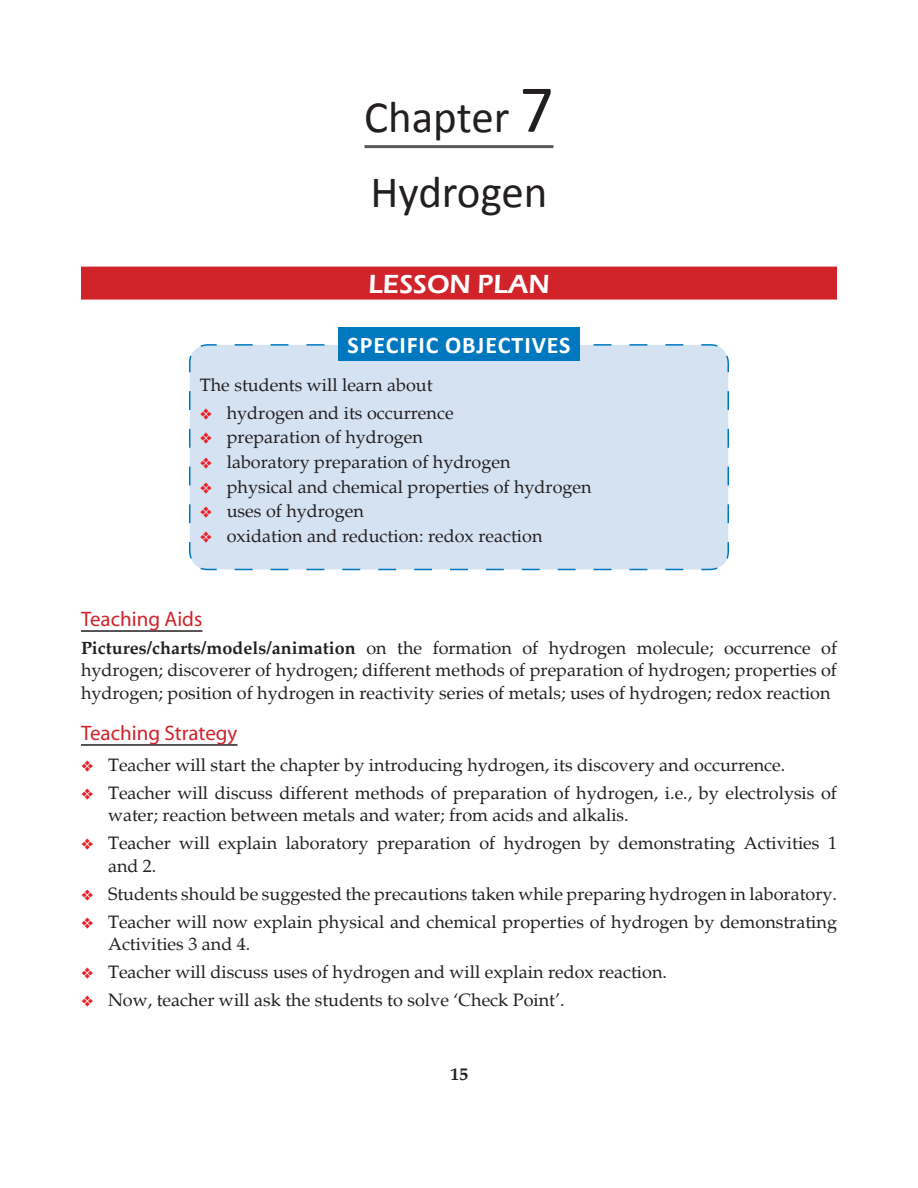
<style>
.page{position:relative;width:918px;height:1188px;background:#fff}
.page>*{position:absolute;margin:0;border:0;box-sizing:border-box;transform-origin:0 0}
.t1{font:45px "Calibri";color:#231f20}
.Lesson_plan{font:600 27px "Eras ITC";color:#fff}
.Heading_1{font:700 24px "Calibri";letter-spacing:.04em;color:#fff}
.Heading_2{font:21px "Myriad";color:#d1232a}
.Body_text{font:18px/22.5px "Palatino";color:#231f20}
.t2{font:700 18px "Palatino";color:#231f20}
.s1{font-size:67.5px}
.s2{font-weight:700}
</style>
<div class="page">
<div style="left:189px;top:344px;width:540px;height:227px;background:#d4e2f2"></div>
<div style="left:338px;top:327px;width:242px;height:34px;background:#0078c0"></div>
<div style="left:81px;top:267px;width:756px;height:33px;background:#d1232a"></div>
<hr style="left:81px;top:630px;width:121px;height:2px;background:#231f20">
<hr style="left:81px;top:744px;width:157px;height:2px;background:#231f20">
<hr style="left:364px;top:145px;width:190px;height:3px;background:#57585a">
<svg style="left:200px;top:408px;width:12px;height:11px"></svg>
<svg style="left:200px;top:432px;width:12px;height:12px"></svg>
<svg style="left:200px;top:457px;width:12px;height:11px"></svg>
<svg style="left:200px;top:482px;width:12px;height:11px"></svg>
<svg style="left:200px;top:506px;width:12px;height:12px"></svg>
<svg style="left:200px;top:531px;width:12px;height:11px"></svg>
<p class="t1" style="left:364px;top:89px;width:191px">Chapter <span class="s1">7</span></p>
<p class="t1" style="left:370px;top:164px;width:179px">Hydrogen</p>
<p class="Lesson_plan" style="left:368px;top:269px;width:183px">LESSON PLAN</p>
<p class="Heading_1" style="left:347px;top:330px;width:225px">SPECIFIC OBJECTIVES</p>
<p class="Body_text" style="left:200px;top:374px;width:234px">The students will learn about</p>
<p class="Body_text" style="left:227px;top:402px;width:228px">hydrogen and its occurrence</p>
<p class="Body_text" style="left:227px;top:426px;width:198px">preparation of hydrogen</p>
<p class="Body_text" style="left:227px;top:451px;width:285px">laboratory preparation of hydrogen</p>
<p class="Body_text" style="left:227px;top:476px;width:366px">physical and chemical properties of hydrogen</p>
<p class="Body_text" style="left:227px;top:500px;width:139px">uses of hydrogen</p>
<p class="Body_text" style="left:227px;top:525px;width:317px">oxidation and reduction: redox reaction</p>
<p class="Heading_2" style="left:81px;top:608px;width:123px">Teaching Aids</p>
<p class="Body_text" style="left:81px;top:637px;width:758px;text-align:justify"><span class="s2">Pictures/charts/models/animation</span> on the formation of hydrogen molecule; occurrence of hydrogen; discoverer of hydrogen; different methods of preparation of hydrogen; properties of hydrogen; position of hydrogen in reactivity series of metals; uses of hydrogen; redox reaction</p>
<p class="Heading_2" style="left:81px;top:722px;width:158px">Teaching Strategy</p>
<p class="Body_text" style="left:108px;top:754px;width:679px">Teacher will start the chapter by introducing hydrogen, its discovery and occurrence.</p>
<p class="Body_text" style="left:108px;top:782px;width:730px">Teacher will discuss different methods of preparation of hydrogen, i.e., by electrolysis of water; reaction between metals and water; from acids and alkalis.</p>
<p class="Body_text" style="left:108px;top:832px;width:731px">Teacher will explain laboratory preparation of hydrogen by demonstrating Activities 1 and 2.</p>
<p class="Body_text" style="left:108px;top:883px;width:731px">Students should be suggested the precautions taken while preparing hydrogen in laboratory.</p>
<p class="Body_text" style="left:108px;top:911px;width:731px">Teacher will now explain physical and chemical properties of hydrogen by demonstrating<br>Activities 3 and 4.</p>
<p class="Body_text" style="left:108px;top:961px;width:561px">Teacher will discuss uses of hydrogen and will explain redox reaction.</p>
<p class="Body_text" style="left:108px;top:989px;width:458px">Now, teacher will ask the students to solve ‘Check Point’.</p>
<p class="t2" style="left:450px;top:1063px;width:19px">15</p>
</div>
